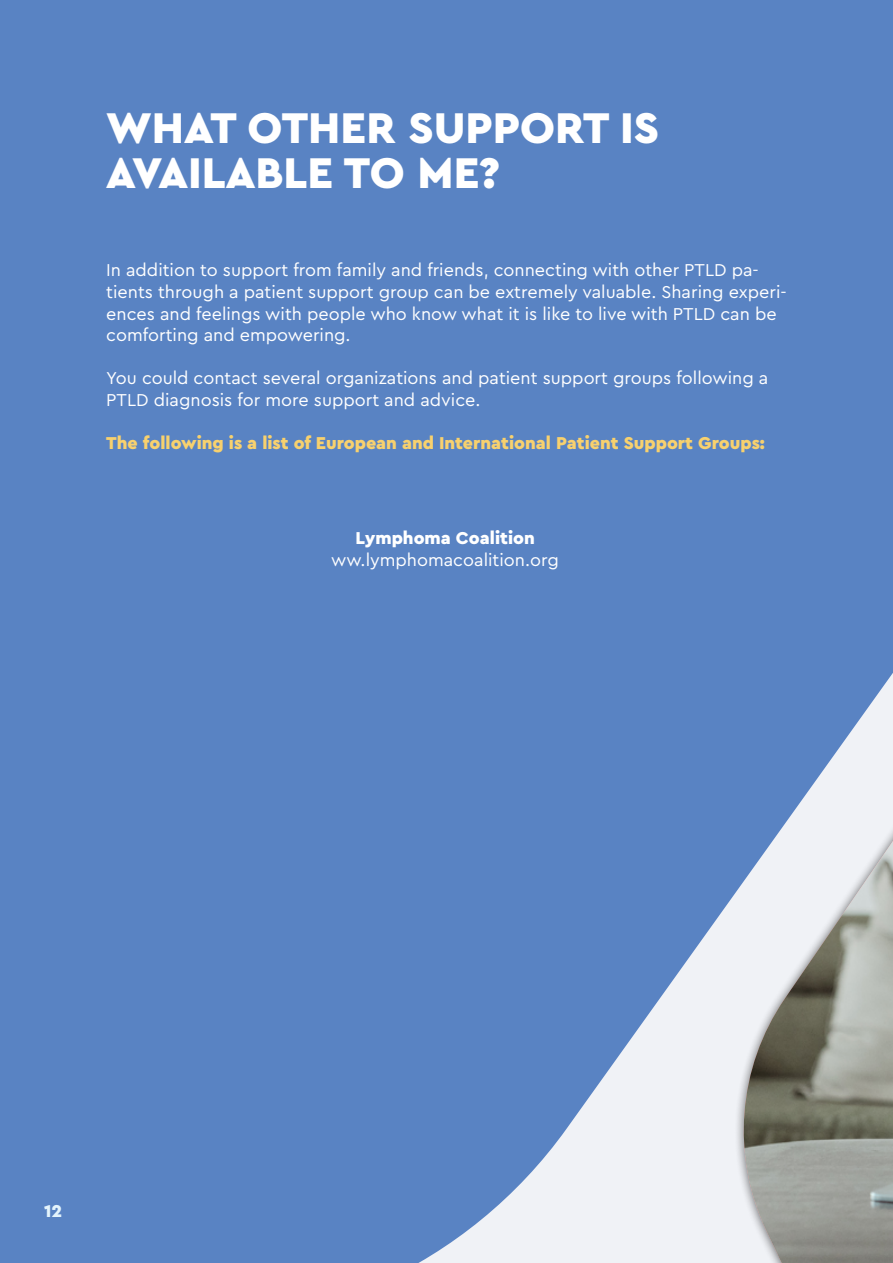
<style>
.page{position:relative;width:893px;height:1263px;background:#5983c3}
.page>*{position:absolute;margin:0;border:0;box-sizing:border-box;transform-origin:0 0}
.t1{font:900 45px/45px "Cera Pro";color:#fff}
.t2{font:18px/21.6px "Cera Pro";color:#fff}
.t3{font:900 18px "Cera Pro";color:#f8d16e}
.t4{font:900 18px "Cera Pro";color:#fff}
.t5{font:900 18px "Cera Pro";color:#e4f4fc}
</style>
<div class="page">
<svg style="left:693px;top:603px;width:200px;height:660px;fill:#5983c3"></svg>
<svg style="left:731px;top:639px;width:162px;height:624px;fill:#5983c3"></svg>
<img style="left:740px;top:841px;width:153px;height:422px">
<h1 class="t1" style="left:106px;top:103px;width:554px">WHAT OTHER SUPPORT IS<br>AVAILABLE TO ME?</h1>
<p class="t2" style="left:106px;top:259px;width:682px">In addition to support from family and friends, connecting with other PTLD pa&shy;tients through a patient support group can be extremely valuable. Sharing experi&shy;ences and feelings with people who know what it is like to live with PTLD can be comforting and empowering.</p>
<p class="t2" style="left:106px;top:367px;width:664px">You could contact several organizations and patient support groups following a<br>PTLD diagnosis for more support and advice.</p>
<p class="t3" style="left:106px;top:431px;width:660px">The following is a list of European and International Patient Support Groups:</p>
<p class="t4" style="left:355px;top:526px;width:181px">Lymphoma Coalition</p>
<p class="t2" style="left:331px;top:548px;width:229px">ww.lymphomacoalition.org</p>
<p class="t5" style="left:44px;top:1199px;width:20px">12</p>
</div>
